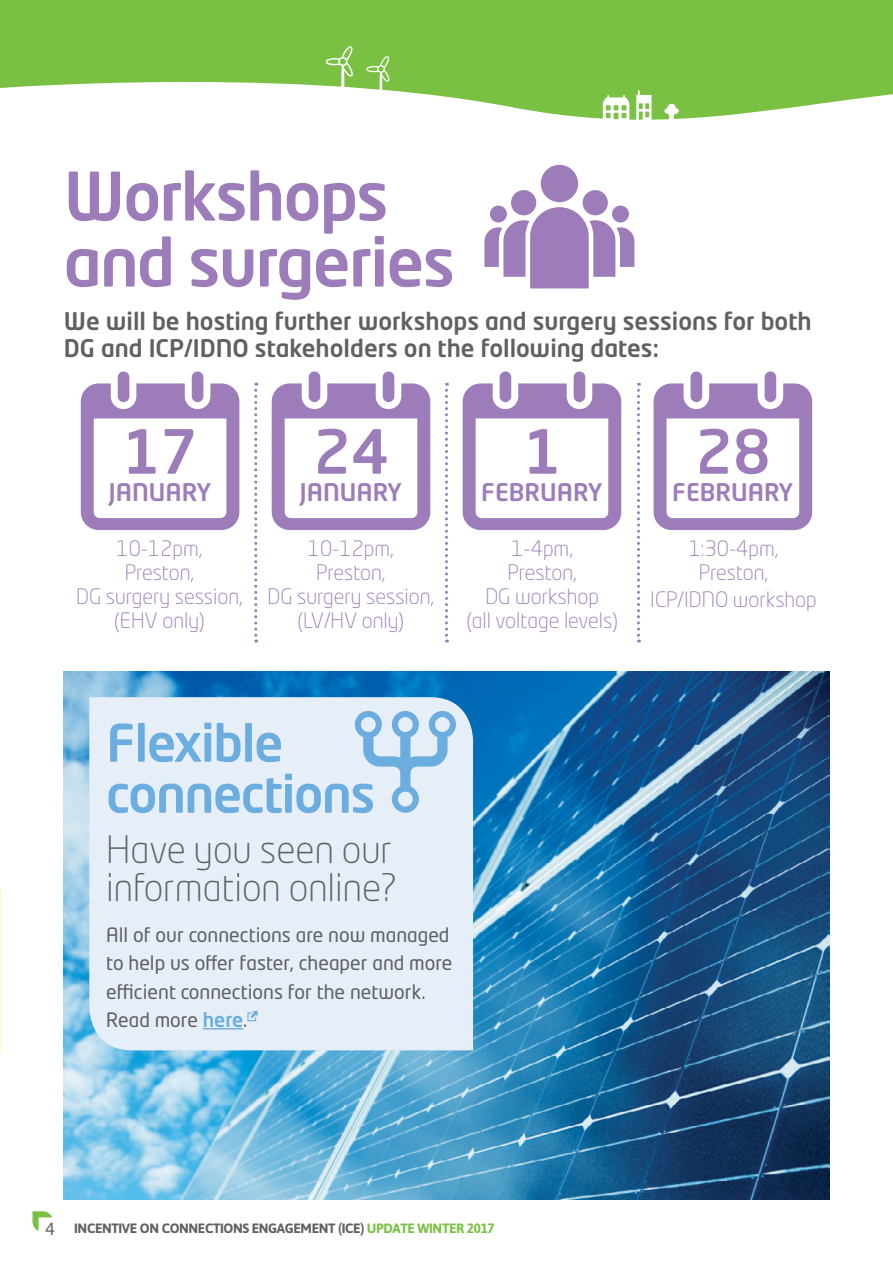
<style>
.page{position:relative;width:893px;height:1263px;background:#fff}
.page>*{position:absolute;margin:0;border:0;box-sizing:border-box;transform-origin:0 0}
.t1{font:500 66px/66px "Neo Tech Std";letter-spacing:-.025em;color:#9c7db9}
.t2{font:500 60px "Neo Tech Std";color:#9c7db9}
.t3{font:500 51px/51px "Neo Tech Std";letter-spacing:-.025em;color:#6caddf}
.t4{font:300 37.5px/37.5px "Neo Tech Std";color:#5f6062}
.t5{font:500 24px/27px "Neo Tech Std";color:#5f6062}
.t6{font:500 24px "Neo Tech Std";color:#9c7db9}
.t7{font:300 21px/24px "Neo Tech Std";color:#9c7db9;text-align:center}
.t8{font:19.5px/28.5px "Neo Tech Std";color:#5f6062}
.t9{font:700 13.5px "Asap";letter-spacing:-.025em;color:#5f6062}
.s1{font-weight:500;color:#6caddf}
.s2{font-family:"Neo Tech Std";font-weight:400;font-size:16.5px}
.s3{color:#7ac143}
</style>
<div class="page">
<svg style="left:0;top:0;width:893px;height:120px"></svg>
<svg style="left:326px;top:46px;width:27px;height:43px"></svg>
<svg style="left:366px;top:56px;width:23px;height:36px"></svg>
<svg style="left:636px;top:91px;width:15px;height:29px"></svg>
<svg style="left:664px;top:104px;width:15px;height:16px"></svg>
<svg style="left:603px;top:95px;width:26px;height:25px"></svg>
<img style="left:64px;top:671px;width:765px;height:528px">
<div style="left:118px;top:371px;width:11px;height:31px;background:#9c7db9;border-radius:6px"></div>
<div style="left:192px;top:371px;width:11px;height:31px;background:#9c7db9;border-radius:6px"></div>
<svg style="left:81px;top:383px;width:158px;height:147px"></svg>
<div style="left:309px;top:371px;width:11px;height:31px;background:#9c7db9;border-radius:6px"></div>
<div style="left:383px;top:371px;width:11px;height:31px;background:#9c7db9;border-radius:6px"></div>
<svg style="left:272px;top:383px;width:158px;height:147px"></svg>
<div style="left:500px;top:371px;width:11px;height:31px;background:#9c7db9;border-radius:6px"></div>
<div style="left:574px;top:371px;width:11px;height:31px;background:#9c7db9;border-radius:6px"></div>
<svg style="left:463px;top:383px;width:158px;height:147px"></svg>
<div style="left:691px;top:371px;width:11px;height:31px;background:#9c7db9;border-radius:6px"></div>
<div style="left:765px;top:371px;width:11px;height:31px;background:#9c7db9;border-radius:6px"></div>
<svg style="left:654px;top:383px;width:158px;height:147px"></svg>
<svg style="left:254px;top:383px;width:3px;height:259px"></svg>
<svg style="left:445px;top:383px;width:3px;height:259px"></svg>
<svg style="left:637px;top:383px;width:3px;height:259px"></svg>
<svg style="left:484px;top:165px;width:150px;height:123px"></svg>
<div style="left:89px;top:697px;width:384px;height:353px;background:#e6eef8"></div>
<hr style="left:203px;top:1028px;width:40px;height:1px;background:#6caddf">
<svg style="left:247px;top:1011px;width:11px;height:10px"></svg>
<svg style="left:355px;top:711px;width:101px;height:102px;background:#c0d9f0"></svg>
<svg style="left:33px;top:1211px;width:19px;height:20px"></svg>
<h1 class="t1" style="left:64px;top:162px;width:393px">Workshops and surgeries</h1>
<p class="t5" style="left:64px;top:307px;width:749px">We will be hosting further workshops and surgery sessions for both<br>DG and ICP/IDNO stakeholders on the following dates:</p>
<h2 class="t2" style="left:122px;top:414px;width:77px">17</h2>
<p class="t6" style="left:109px;top:477px;width:104px">January</p>
<h2 class="t2" style="left:313px;top:414px;width:77px">24</h2>
<p class="t6" style="left:300px;top:477px;width:104px">January</p>
<h2 class="t2" style="left:523px;top:414px;width:39px">1</h2>
<p class="t6" style="left:481px;top:477px;width:123px">February</p>
<h2 class="t2" style="left:695px;top:414px;width:77px">28</h2>
<p class="t6" style="left:672px;top:477px;width:123px">February</p>
<p class="t7" style="left:76px;top:536px;width:168px">10-12pm,<br>Preston,<br>DG surgery session, (EHV only)</p>
<p class="t7" style="left:268px;top:536px;width:168px">10-12pm,<br>Preston,<br>DG surgery session, (LV/HV only)</p>
<p class="t7" style="left:466px;top:536px;width:153px">1-4pm,<br>Preston,<br>DG workshop<br>(all voltage levels)</p>
<p class="t7" style="left:689px;top:536px;width:91px">1:30-4pm,<br>Preston,</p>
<p class="t7" style="left:650px;top:587px;width:168px">ICP/IDNO workshop</p>
<h3 class="t3" style="left:106px;top:716px;width:271px">Flexible connections</h3>
<h3 class="t4" style="left:106px;top:830px;width:292px">Have you seen our information online?</h3>
<p class="t8" style="left:106px;top:920px;width:348px">All of our connections are now managed to help us offer faster, cheaper and more efficient connections for the network.<br>Read more <span class="s1">here</span>.</p>
<p class="t9" style="left:45px;top:1220px;width:451px"><span class="s2">4</span> INCENTIVE ON CONNECTIONS ENGAGEMENT (ICE) <span class="s3">UPDATE WINTER 2017</span></p>
</div>
